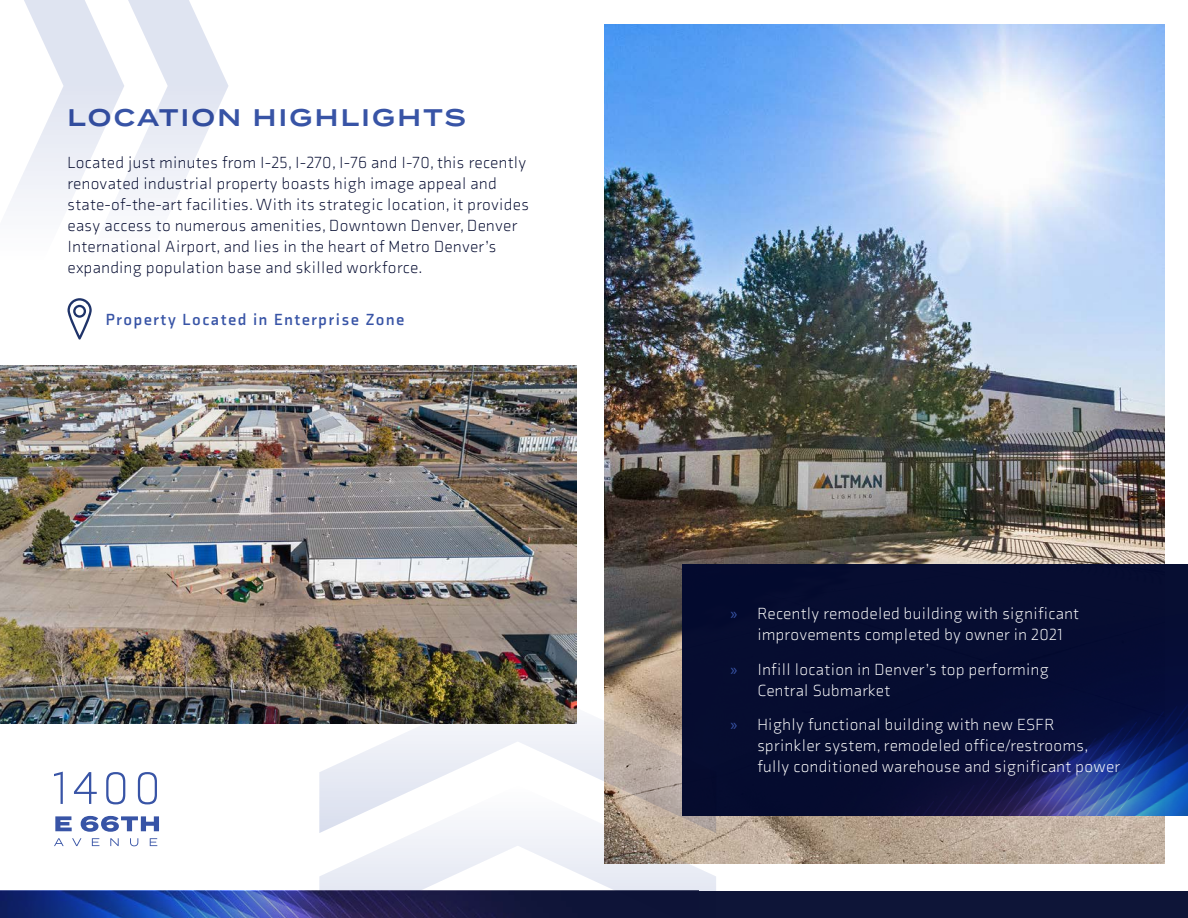
<style>
.page{position:relative;width:1188px;height:918px;background:#fff}
.page>*{position:absolute;margin:0;border:0;box-sizing:border-box;transform-origin:0 0}
.Head{font:600 24px "Termina";letter-spacing:.1em;color:#3854a6}
.bullets{font:300 16.5px/21px "Axia";letter-spacing:.025em;color:#02092e}
.t1{font:300 16.5px/21px "Axia";letter-spacing:.025em;color:#fff}
.Head-2{font:700 16.5px "Axia";letter-spacing:.1em;color:#3854a6}
.s1{font-family:"Myriad Pro";font-weight:400;color:#3854a6}
</style>
<div class="page">
<img style="left:605px;top:25px;width:559px;height:839px">
<div style="left:683px;top:564px;width:505px;height:251px;background:#02092e"></div>
<img style="left:904px;top:668px;width:284px;height:147px">
<svg style="left:54px;top:772px;width:103px;height:32px"></svg>
<svg style="left:54px;top:838px;width:103px;height:8px"></svg>
<svg style="left:55px;top:816px;width:104px;height:16px"></svg>
<img style="left:0;top:365px;width:577px;height:359px">
<img style="left:319px;top:681px;width:364px;height:104px">
<svg style="left:319px;top:785px;width:397px;height:106px"></svg>
<svg style="left:8px;top:0;width:221px;height:207px"></svg>
<div style="left:0;top:891px;width:1188px;height:27px;background:#0e1538"></div>
<img style="left:0;top:891px;width:496px;height:27px">
<svg style="left:68px;top:298px;width:24px;height:42px"></svg>
<p class="Head" style="left:68px;top:100px;width:400px">LOCATION HIGHLIGHTS</p>
<p class="bullets" style="left:68px;top:152px;width:463px">Located just minutes from I-25, I-270, I-76 and I-70, this recently renovated industrial property boasts high image appeal and state-of-the-art facilities. With its strategic location, it provides easy access to numerous amenities, Downtown Denver, Denver International Airport, and lies in the heart of Metro Denver’s expanding population base and skilled workforce.</p>
<p class="Head-2" style="left:106px;top:309px;width:300px">Property Located in Enterprise Zone</p>
<p class="t1" style="left:757px;top:603px;width:323px;text-indent:-27px"><span class="s1">»</span> Recently remodeled building with significant improvements completed by owner in 2021</p>
<p class="t1" style="left:757px;top:659px;width:293px;text-indent:-27px"><span class="s1">»</span> Infill location in Denver’s top performing<br>Central Submarket</p>
<p class="t1" style="left:757px;top:714px;width:364px;text-indent:-27px"><span class="s1">»</span> Highly functional building with new ESFR sprinkler system, remodeled office/restrooms, fully conditioned warehouse and significant power</p>
</div>
